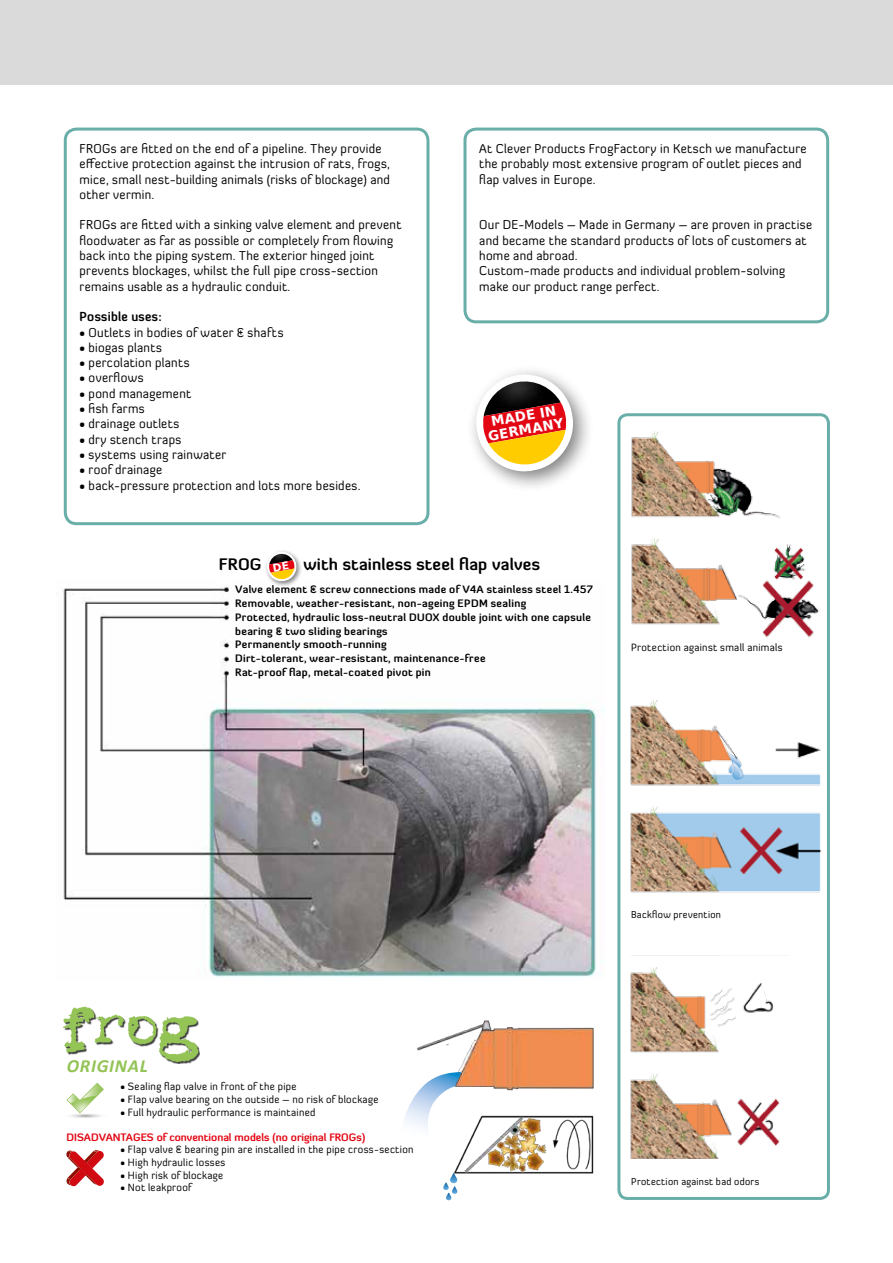
<style>
.page{position:relative;width:893px;height:1263px;background:#fff}
.page>*{position:absolute;margin:0;border:0;box-sizing:border-box;transform-origin:0 0}
.t1{font:italic 700 18.6px "Calibri";letter-spacing:.04em;color:#94c356}
.t2{font:700 16.2px "Diavlo";letter-spacing:.015em;color:#000}
.t3{font:700 13.35px/13.4px "DejaVu Sans";color:#fff;text-align:center}
.t4{font:12.75px/15.3px "Diavlo";letter-spacing:.025em;color:#000;scale:.95 1}
.t5{font:700 12.75px "Diavlo";letter-spacing:.025em;color:#000;scale:.95 1}
.t6{font:700 10.5px/14px "Diavlo";letter-spacing:.03em;color:#000}
.t7{font:10.5px "Diavlo";letter-spacing:.03em;color:#000;scale:.95 1}
.t8{font:700 10.5px "Diavlo";color:#e30613}
.t9{font:9.9px "Diavlo";letter-spacing:.035em;color:#000;scale:.95 1}
</style>
<div class="page">
<div style="left:0;top:0;width:893px;height:85px;background:#dadada"></div>
<img style="left:63px;top:587px;width:542px;height:390px">
<div style="left:265px;top:548px;width:38px;height:40px;background:#000;opacity:.5"></div>
<img style="left:265px;top:548px;width:30px;height:20px">
<div style="left:617px;top:413px;width:213px;height:787px;border:3px solid #69aea9;border-radius:9px"></div>
<img style="left:631px;top:431px;width:197px;height:210px">
<img style="left:630px;top:689px;width:197px;height:212px">
<img style="left:630px;top:967px;width:150px;height:191px">
<div style="left:463px;top:128px;width:366px;height:195px;border:3px solid #69aea9;border-radius:11px"></div>
<img style="left:63px;top:1006px;width:137px;height:58px">
<svg style="left:66px;top:1083px;width:38px;height:35px"></svg>
<svg style="left:66px;top:1150px;width:38px;height:36px"></svg>
<svg style="left:404px;top:1107px;width:5px;height:15px"></svg>
<svg style="left:443px;top:1175px;width:15px;height:25px"></svg>
<img style="left:409px;top:1020px;width:185px;height:155px">
<div style="left:64px;top:128px;width:365px;height:397px;border:3px solid #69aea9;border-radius:11px"></div>
<div style="left:466px;top:361px;width:129px;height:132px;background:#000;opacity:.5"></div>
<svg style="left:472px;top:371px;width:105px;height:104px"></svg>
<img style="left:470px;top:361px;width:98px;height:66px">
<svg style="left:266px;top:551px;width:32px;height:31px"></svg>
<p class="t4" style="left:80px;top:141px;width:328px">FROGs are fitted on the end of a pipeline. They provide effective protection against the intrusion of rats, frogs, mice, small nest-building animals (risks of blockage) and other vermin.</p>
<p class="t4" style="left:80px;top:217px;width:340px">FROGs are fitted with a sinking valve element and prevent floodwater as far as possible or completely from flowing back into the piping system. The exterior hinged joint prevents blockages, whilst the full pipe cross-section remains usable as a hydraulic conduit.</p>
<p class="t5" style="left:80px;top:308px;width:88px">Possible uses:</p>
<p class="t4" style="left:80px;top:324px;width:216px">• Outlets in bodies of water &amp; shafts</p>
<p class="t4" style="left:80px;top:339px;width:88px">• biogas plants</p>
<p class="t4" style="left:80px;top:355px;width:117px">• percolation plants</p>
<p class="t4" style="left:80px;top:370px;width:69px">• overflows</p>
<p class="t4" style="left:80px;top:385px;width:119px">• pond management</p>
<p class="t4" style="left:80px;top:401px;width:70px">• fish farms</p>
<p class="t4" style="left:80px;top:416px;width:106px">• drainage outlets</p>
<p class="t4" style="left:80px;top:431px;width:109px">• dry stench traps</p>
<p class="t4" style="left:80px;top:447px;width:156px">• systems using rainwater</p>
<p class="t4" style="left:80px;top:462px;width:89px">• roof drainage</p>
<p class="t4" style="left:80px;top:477px;width:297px">• back-pressure protection and lots more besides.</p>
<p class="t4" style="left:479px;top:141px;width:346px">At Clever Products FrogFactory in Ketsch we manufacture the probably most extensive program of outlet pieces and flap valves in Europe.</p>
<p class="t4" style="left:479px;top:217px;width:352px">Our DE-Models – Made in Germany – are proven in practise and became the standard products of lots of customers at home and abroad.<br>Custom-made products and individual problem-solving make our product range perfect.</p>
<p class="t3" style="left:485px;top:416px;width:78px;rotate:-10deg">MADE IN<br>GERMANY</p>
<p class="t2" style="left:219px;top:553px;width:44px">FROG</p>
<p class="t2" style="left:303px;top:553px;width:238px">with stainless steel flap valves</p>
<p class="t6" style="left:235px;top:582px;width:359px">Valve element &amp; screw connections made of V4A stainless steel 1.457<br>Removable, weather-resistant, non-ageing EPDM sealing<br>Protected, hydraulic loss-neutral DUOX double joint with one capsule bearing &amp; two sliding bearings<br>Permanently smooth-running<br>Dirt-tolerant, wear-resistant, maintenance-free<br>Rat-proof flap, metal-coated pivot pin</p>
<p class="t7" style="left:631px;top:641px;width:161px">Protection against small animals</p>
<h1 class="t1" style="left:67px;top:1052px;width:82px">ORIGINAL</h1>
<p class="t7" style="left:120px;top:1080px;width:187px">• Sealing flap valve in front of the pipe</p>
<p class="t7" style="left:120px;top:1093px;width:273px">• Flap valve bearing on the outside – no risk of blockage</p>
<p class="t7" style="left:120px;top:1105px;width:207px">• Full hydraulic performance is maintained</p>
<p class="t8" style="left:66px;top:1130px;width:300px">DISADVANTAGES of conventional models (no original FROGs)</p>
<p class="t7" style="left:120px;top:1143px;width:310px">• Flap valve &amp; bearing pin are installed in the pipe cross-section</p>
<p class="t7" style="left:120px;top:1156px;width:112px">• High hydraulic losses</p>
<p class="t7" style="left:120px;top:1168px;width:110px">• High risk of blockage</p>
<p class="t7" style="left:120px;top:1181px;width:76px">• Not leakproof</p>
<p class="t9" style="left:631px;top:908px;width:96px">Backflow prevention</p>
<p class="t9" style="left:631px;top:1175px;width:136px">Protection against bad odors</p>
</div>
